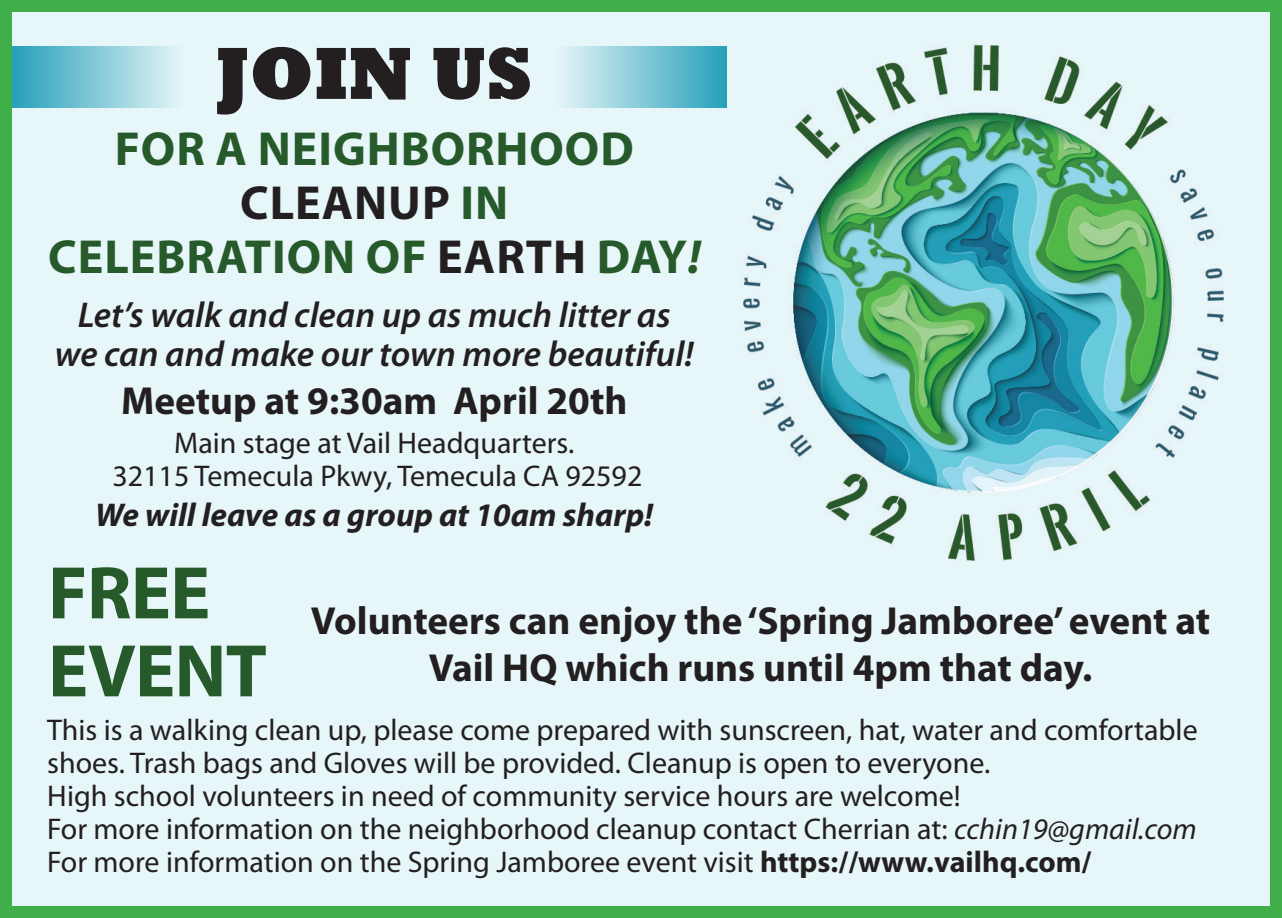
<style>
.page{position:relative;width:1282px;height:918px;background:#fff}
.page>*{position:absolute;margin:0;border:0;box-sizing:border-box;transform-origin:0 0}
.t1{font:700 75.3px/78px "Myriad Pro";letter-spacing:-.01em;color:#265a2b}
.t2{font:800 75px "Rockwell";color:#231f20}
.t3{font:700 48px/54px "Myriad Pro";letter-spacing:.02em;color:#265a2b;text-align:center}
.t4{font:700 39.3px/47.1px "Myriad Pro";color:#231f20;text-align:center}
.t5{font:italic 600 36px "Myriad Pro";color:#231f20}
.t6{font:italic 700 33px "Myriad Pro";color:#231f20}
.t7{font:30px/33px "Myriad Pro";color:#231f20}
.s1{color:#231f20}
.s2{font-style:italic}
.s3{font-weight:700}
</style>
<div class="page">
<div style="left:6px;top:6px;width:1270px;height:906px;background:#e7f6f8"></div>
<div style="left:0;top:0;width:1282px;height:918px;border:12px solid #40ae49"></div>
<img style="left:678px;top:44px;width:546px;height:517px">
<div style="left:12px;top:47px;width:169px;height:61px;background:linear-gradient(to right,#26a0ba,#e3f4f6)"></div>
<div style="left:557px;top:47px;width:169px;height:61px;background:linear-gradient(to right,#e5f5f7,#27a0ba)"></div>
<p class="t2" style="left:216px;top:30px;width:319px">JOIN US</p>
<p class="t3" style="left:115px;top:120px;width:520px">FOR A NEIGHBORHOOD<br><span class="s1">CLEANUP</span> IN</p>
<p class="t3" style="left:48px;top:228px;width:654px">CELEBRATION OF <span class="s1">EARTH</span> DAY<span class="s2">!</span></p>
<p class="t5" style="left:78px;top:292px;width:594px">Let’s walk and clean up as much litter as</p>
<p class="t5" style="left:55px;top:331px;width:640px">we can and make our town more beautiful!</p>
<p class="t4" style="left:121px;top:376px;width:508px">Meetup at 9:30am April 20th</p>
<p class="t7" style="left:174px;top:427px;width:402px">Main stage at Vail Headquarters.</p>
<p class="t7" style="left:112px;top:460px;width:531px">32115 Temecula Pkwy, Temecula CA 92592</p>
<p class="t6" style="left:95px;top:493px;width:559px">We will leave as a group at 10am sharp!</p>
<p class="t1" style="left:48px;top:552px;width:220px">FREE<br>EVENT</p>
<p class="t4" style="left:311px;top:596px;width:900px">Volunteers can enjoy the ‘Spring Jamboree’ event at<br>Vail HQ which runs until 4pm that day.</p>
<p class="t7" style="left:47px;top:714px;width:1152px">This is a walking clean up, please come prepared with sunscreen, hat, water and comfortable shoes. Trash bags and Gloves will be provided. Cleanup is open to everyone.</p>
<p class="t7" style="left:47px;top:780px;width:915px">High school volunteers in need of community service hours are welcome!</p>
<p class="t7" style="left:47px;top:813px;width:1151px">For more information on the neighborhood cleanup contact Cherrian at: <span class="s2">cchin19@gmail.com</span></p>
<p class="t7" style="left:47px;top:846px;width:1045px">For more information on the Spring Jamboree event visit <span class="s3">https://www.vailhq.com/</span></p>
</div>
